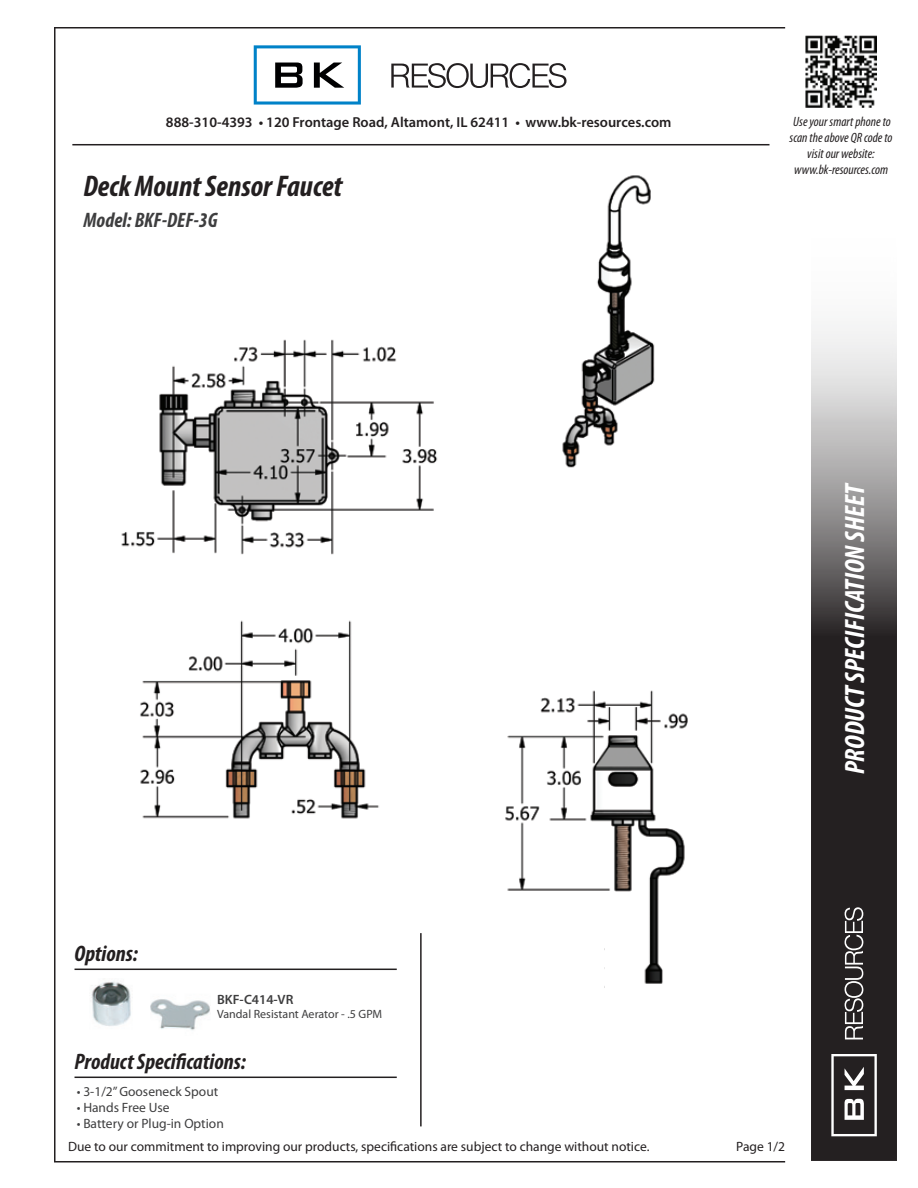
<style>
.page{position:relative;width:918px;height:1188px;background:#fff}
.page>*{position:absolute;margin:0;border:0;box-sizing:border-box;transform-origin:0 0}
.t1{font:italic 700 condensed 30px "Myriad Pro";color:#231f20}
.t2{font:italic 700 condensed 28.05px "Myriad Pro";letter-spacing:-.005em;color:#fff}
.t3{font:italic 700 condensed 22.5px "Myriad Pro";color:#231f20}
.t4{font:italic 700 condensed 21px "Myriad Pro";color:#3e3e3f}
.t5{font:600 14.55px "Myriad Pro";color:#231f20}
.t6{font:13.5px "Myriad Pro";color:#231f20}
.t7{font:italic condensed 13.5px/16.2px "Myriad Pro";color:#231f20;text-align:center}
.t8{font:13.5px "Myriad Pro";color:#3e3e3f}
.t9{font:600 13.5px "Myriad Pro";color:#3e3e3f}
.t10{font:12px "Myriad Pro";color:#3e3e3f}
</style>
<div class="page">
<svg style="left:811px;top:324px;width:86px;height:837px;background:#565354"></svg>
<svg style="left:845px;top:907px;width:18px;height:132px"></svg>
<svg style="left:831px;top:1054px;width:46px;height:82px"></svg>
<img style="left:805px;top:36px;width:72px;height:71px">
<hr style="left:54px;top:1161px;width:731px;height:1px;background:#231f20">
<hr style="left:54px;top:27px;width:731px;height:1px;background:#231f20">
<hr style="left:54px;top:27px;width:2px;height:1134px;background:#231f20">
<svg style="left:254px;top:45px;width:107px;height:60px"></svg>
<svg style="left:391px;top:63px;width:176px;height:25px"></svg>
<hr style="left:72px;top:144px;width:698px;height:1px;background:#231f20">
<img style="left:505px;top:690px;width:183px;height:298px">
<hr style="left:420px;top:933px;width:2px;height:193px;background:#231f20">
<hr style="left:75px;top:1077px;width:322px;height:1px;background:#231f20">
<hr style="left:75px;top:969px;width:322px;height:1px;background:#231f20">
<img style="left:91px;top:981px;width:119px;height:49px">
<div style="left:451px;top:915px;width:153px;height:79px;background:#fff"></div>
<img style="left:121px;top:339px;width:317px;height:216px">
<img style="left:140px;top:620px;width:239px;height:199px">
<img style="left:562px;top:175px;width:93px;height:293px">
<p class="t5" style="left:166px;top:113px;width:507px">888-310-4393 • 120 Frontage Road, Altamont, IL 62411 • www.bk-resources.com</p>
<h1 class="t1" style="left:84px;top:168px;width:260px">Deck Mount Sensor Faucet</h1>
<h3 class="t4" style="left:84px;top:207px;width:136px">Model: BKF-DEF-3G</h3>
<p class="t7" style="left:790px;top:113px;width:105px">Use your smart phone to scan the above QR code to visit our website: www.bk-resources.com</p>
<h3 class="t3" style="left:75px;top:939px;width:65px">Options:</h3>
<p class="t9" style="left:217px;top:991px;width:78px">BKF-C414-VR</p>
<p class="t10" style="left:217px;top:1007px;width:167px">Vandal Resistant Aerator - .5 GPM</p>
<h3 class="t3" style="left:75px;top:1047px;width:173px">Product Specifications:</h3>
<p class="t8" style="left:77px;top:1083px;width:143px">• 3-1/2” Gooseneck Spout</p>
<p class="t8" style="left:77px;top:1099px;width:94px">• Hands Free Use</p>
<p class="t8" style="left:77px;top:1116px;width:149px">• Battery or Plug-in Option</p>
<p class="t6" style="left:68px;top:1138px;width:583px">Due to our commitment to improving our products, specifications are subject to change without notice.</p>
<h2 class="t2" style="left:837px;top:774px;width:293px;rotate:-90deg">PRODUCT SPECIFICATION SHEET</h2>
<p class="t6" style="left:736px;top:1138px;width:50px">Page 1/2</p>
</div>
